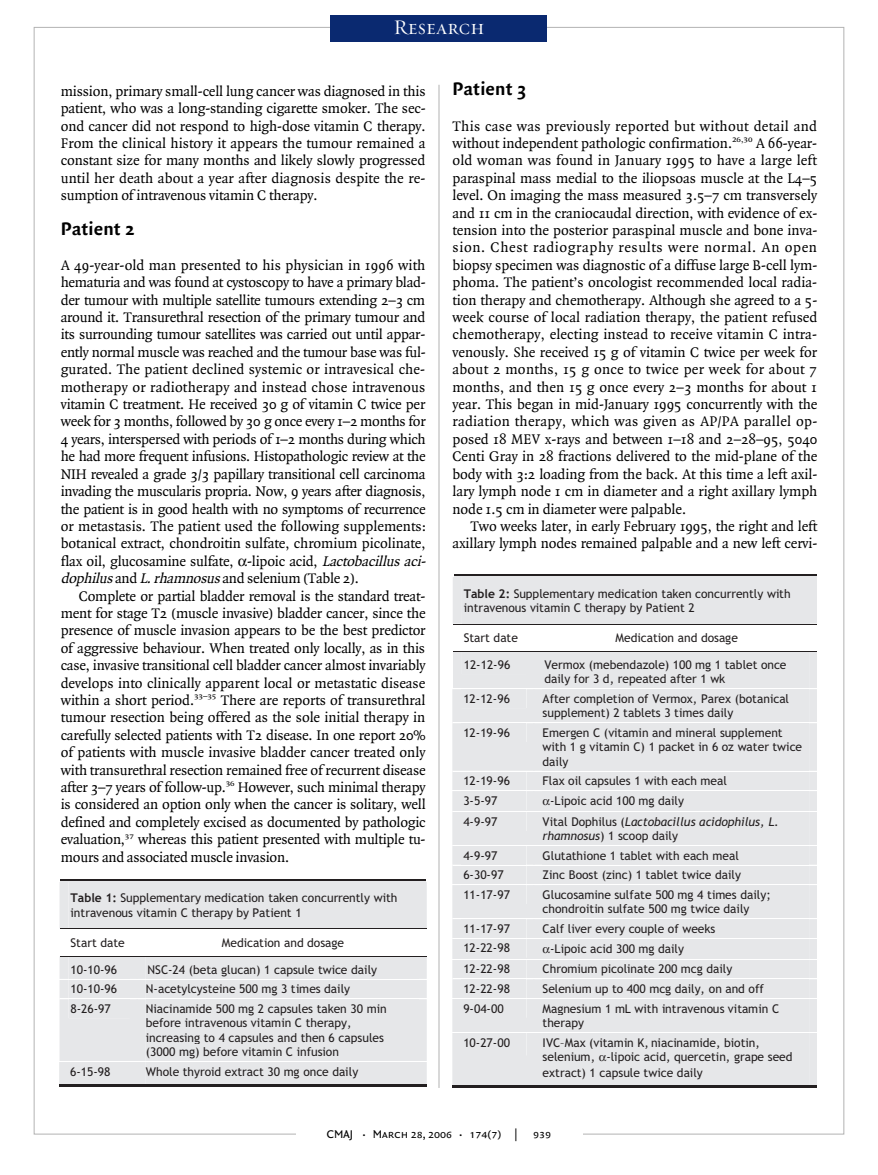
<style>
.page{position:relative;width:878px;height:1175px;background:#fff}
.page>*{position:absolute;margin:0;border:0;box-sizing:border-box;transform-origin:0 0}
.t1{font:21px "Requiem Display HTF Small Caps";letter-spacing:.005em;color:#fff}
.t2{font:700 19.5px "Quadraat Sans";letter-spacing:.005em;color:#000}
.t3{font:15px/17.4px "Quadraat";letter-spacing:-.015em;color:#000;text-align:justify}
.t4{font:12px/14.4px "Trebuchet MSPS";color:#231f20}
.t5{font:italic 12px/14.2px "Trebuchet MSPS";color:#231f20}
.t6{font:12px "Quadraat Sans Caps";color:#000}
.s1{font-style:italic}
.s2{font-weight:700}
.s3{font-style:normal}
.s4{font-size:9px}
</style>
<div class="page">
<hr style="left:438px;top:85px;width:1px;height:1003px;background:#b3b3b3">
<div style="left:331px;top:15px;width:216px;height:26px;background:#0a2970"></div>
<hr style="left:61px;top:879px;width:365px;height:2px;background:#231f20">
<div style="left:59px;top:881px;width:367px;height:48px;background:#e6e7e9"></div>
<hr style="left:138px;top:928px;width:288px;height:1px;background:#231f20">
<div style="left:59px;top:956px;width:368px;height:130px;background:#e6e7e9"></div>
<hr style="left:139px;top:1084px;width:288px;height:2px;background:#231f20">
<hr style="left:454px;top:574px;width:362px;height:3px;background:#231f20">
<div style="left:453px;top:577px;width:364px;height:47px;background:#e6e7e9"></div>
<hr style="left:534px;top:623px;width:282px;height:1px;background:#231f20">
<div style="left:452px;top:651px;width:365px;height:436px;background:#e6e7e9"></div>
<h1 class="t1" style="left:393px;top:15px;width:92px">Research</h1>
<p class="t3" style="left:61px;top:83px;width:366px">mission, primary small-cell lung cancer was diagnosed in this patient, who was a long-standing cigarette smoker. The sec&shy;ond cancer did not respond to high-dose vitamin C therapy.<br>From the clinical history it appears the tumour remained a constant size for many months and likely slowly progressed until her death about a year after diagnosis despite the re&shy;sumption of intravenous vitamin C therapy.</p>
<h2 class="t2" style="left:61px;top:218px;width:76px">Patient 2</h2>
<p class="t3" style="left:61px;top:257px;width:369px;text-align:left">A 49-year-old man presented to his physician in 1996 with hematuria and was found at cystoscopy to have a primary blad&shy;der tumour with multiple satellite tumours extending 2–3 cm around it. Transurethral resection of the primary tumour and its surrounding tumour satellites was carried out until appar&shy;ently normal muscle was reached and the tumour base was ful&shy;gurated. The patient declined systemic or intravesical che&shy;motherapy or radiotherapy and instead chose intravenous vitamin C treatment. He received 30 g of vitamin C twice per week for 3 months, followed by 30 g once every 1–2 months for 4 years, interspersed with periods of 1–2 months during which he had more frequent infusions. Histopathologic review at the NIH revealed a grade 3/3 papillary transitional cell carcinoma invading the muscularis propria. Now, 9 years after diagnosis, the patient is in good health with no symptoms of recurrence or metastasis. The patient used the following supplements: botanical extract, chondroitin sulfate, chromium picolinate, flax oil, glucosamine sulfate, -lipoic acid, <span class="s1">Lactobacillusaci&shy;dophilus</span>and <span class="s1">L.rhamnosus</span>and selenium (Table 2).</p>
<p class="t3" style="left:61px;top:587px;width:366px;text-indent:18px">Complete or partial bladder removal is the standard treat&shy;ment for stage T2 (muscle invasive) bladder cancer, since the presence of muscle invasion appears to be the best predictor of aggressive behaviour. When treated only locally, as in this case, invasive transitional cell bladder cancer almost invariably develops into clinically apparent local or metastatic disease within a short period.<sup>33–35</sup> There are reports of transurethral tumour resection being offered as the sole initial therapy in carefully selected patients with T2 disease. In one report 20% of patients with muscle invasive bladder cancer treated only with transurethral resection remained free of recurrent disease after 3–7 years of follow-up.<sup>36</sup> However, such minimal therapy is considered an option only when the cancer is solitary, well defined and completely excised as documented by pathologic evaluation,<sup>37</sup> whereas this patient presented with multiple tu&shy;mours and associated muscle invasion.</p>
<p class="t4" style="left:70px;top:892px;width:328px"><span class="s2">Table 1:</span> Supplementary medication taken concurrently with intravenous vitamin C therapy by Patient 1</p>
<p class="t4" style="left:70px;top:936px;width:56px">Start date</p>
<p class="t4" style="left:222px;top:936px;width:124px">Medication and dosage</p>
<p class="t4" style="left:70px;top:963px;width:48px">10-10-96</p>
<p class="t4" style="left:147px;top:963px;width:231px">NSC-24 (beta glucan) 1 capsule twice daily</p>
<p class="t4" style="left:70px;top:983px;width:48px">10-10-96</p>
<p class="t4" style="left:146px;top:983px;width:206px">N-acetylcysteine 500 mg 3 times daily</p>
<p class="t4" style="left:70px;top:1002px;width:42px">8-26-97</p>
<p class="t4" style="left:146px;top:1002px;width:242px">Niacinamide 500 mg 2 capsules taken 30 min before intravenous vitamin C therapy, ncreasing to 4 capsules and then 6 capsules (3000 mg) before vitamin C infusion</p>
<p class="t4" style="left:70px;top:1065px;width:42px">6-15-98</p>
<p class="t4" style="left:146px;top:1065px;width:214px">Whole thyroid extract 30 mg once daily</p>
<h2 class="t2" style="left:452px;top:78px;width:76px">Patient 3</h2>
<p class="t3" style="left:452px;top:117px;width:366px">This case was previously reported but without detail and without independent pathologic confirmation.<sup>26,30</sup> A 66-year&shy;old woman was found in January 1995 to have a large left paraspinal mass medial to the iliopsoas muscle at the L4–5 level. On imaging the mass measured 3.5–7 cm transversely and 11 cm in the craniocaudal direction, with evidence of ex&shy;tension into the posterior paraspinal muscle and bone inva&shy;sion. Chest radiography results were normal. An open biopsy specimen was diagnostic of a diffuse large B-cell lym&shy;phoma. The patient’s oncologist recommended local radia&shy;tion therapy and chemotherapy. Although she agreed to a 5- week course of local radiation therapy, the patient refused chemotherapy, electing instead to receive vitamin C intra&shy;venously. She received 15 g of vitamin C twice per week for about 2 months, 15 g once to twice per week for about 7 months, and then 15 g once every 2–3 months for about 1 year. This began in mid-January 1995 concurrently with the radiation therapy, which was given as AP/PA parallel op&shy;posed 18 MEV x-rays and between 1–18 and 2–28–95, 5040<br>Centi Gray in 28 fractions delivered to the mid-plane of the body with 3:2 loading from the back. At this time a left axil&shy;lary lymph node 1 cm in diameter and a right axillary lymph node 1.5 cm in diameter were palpable.</p>
<p class="t3" style="left:452px;top:518px;width:366px;text-align:right">Two weeks later, in early February 1995, the right and left axillary lymph nodes remained palpable and a new left cervi-</p>
<p class="t4" style="left:463px;top:587px;width:328px"><span class="s2">Table 2:</span> Supplementary medication taken concurrently with intravenous vitamin C therapy by Patient 2</p>
<p class="t4" style="left:463px;top:631px;width:56px">Start date</p>
<p class="t4" style="left:615px;top:631px;width:124px">Medication and dosage</p>
<p class="t4" style="left:463px;top:658px;width:48px">12-12-96</p>
<p class="t4" style="left:544px;top:659px;width:244px">Vermox (mebendazole) 100 mg tablet once daily for 3 d, repeated after 1 wk</p>
<p class="t4" style="left:463px;top:692px;width:48px">12-12-96</p>
<p class="t4" style="left:542px;top:693px;width:248px">After completion of Vermox Parex (botanical supplement) 2 tablets 3 times daily</p>
<p class="t4" style="left:463px;top:726px;width:48px">12-19-96</p>
<p class="t4" style="left:542px;top:727px;width:261px">Emergen C (vitamin and mineral supplement with 1 g vitamin C) packet in 6 oz water twice daily</p>
<p class="t4" style="left:463px;top:775px;width:48px">12-19-96</p>
<p class="t4" style="left:542px;top:775px;width:186px">Flax oi capsules with each meal</p>
<p class="t4" style="left:463px;top:794px;width:36px">3-5-97</p>
<p class="t4" style="left:550px;top:795px;width:135px">-Lipoic acid 100 mg daily</p>
<p class="t4" style="left:463px;top:815px;width:36px">4-9-97</p>
<p class="t5" style="left:542px;top:815px;width:238px"><span class="s3">Vita Dophilus (</span>Lactobaci lus acidophilus, L. rhamnosus</p>
<p class="t4" style="left:618px;top:829px;width:61px">scoop daily</p>
<p class="t4" style="left:463px;top:849px;width:36px">4-9-97</p>
<p class="t4" style="left:542px;top:849px;width:198px">Glutathione 1 tablet with each meal</p>
<p class="t4" style="left:463px;top:869px;width:42px">6-30-97</p>
<p class="t4" style="left:542px;top:869px;width:87px">Zinc Boost (zinc</p>
<p class="t4" style="left:645px;top:869px;width:97px">tablet twice daily</p>
<p class="t4" style="left:463px;top:888px;width:48px">11-17-97</p>
<p class="t4" style="left:542px;top:888px;width:230px">Glucosamine sulfate 500 mg 4 times daily; chondroitin sulfate 500 mg twice daily</p>
<p class="t4" style="left:463px;top:922px;width:48px">11-17-97</p>
<p class="t4" style="left:542px;top:922px;width:174px">Calf liver every couple of weeks</p>
<p class="t4" style="left:463px;top:942px;width:48px">12-22-98</p>
<p class="t4" style="left:550px;top:942px;width:135px">-Lipoic acid 300 mg daily</p>
<p class="t4" style="left:463px;top:963px;width:48px">12-22-98</p>
<p class="t4" style="left:542px;top:963px;width:191px">Chromium picolinate 200 mcg daily</p>
<p class="t4" style="left:463px;top:982px;width:48px">12-22-98</p>
<p class="t4" style="left:542px;top:982px;width:223px">Selenium up to 400 mcg daily, on and off</p>
<p class="t4" style="left:463px;top:1002px;width:42px">9-04-00</p>
<p class="t4" style="left:542px;top:1002px;width:238px">Magnesium mL with intravenous vitamin C therapy</p>
<p class="t4" style="left:463px;top:1036px;width:48px">10-27-00</p>
<p class="t4" style="left:542px;top:1036px;width:251px;line-height:15px">IVC–Max (vitamin K, niacinamide, biotin, selenium, -lipoic acid, quercetin, grape seed extract) capsule twice daily</p>
<p class="t6" style="left:327px;top:1127px;width:226px">CMAJ <span class="s4">•</span> March 28, 2006 <span class="s4">•</span> 174(7) | 939</p>
</div>
